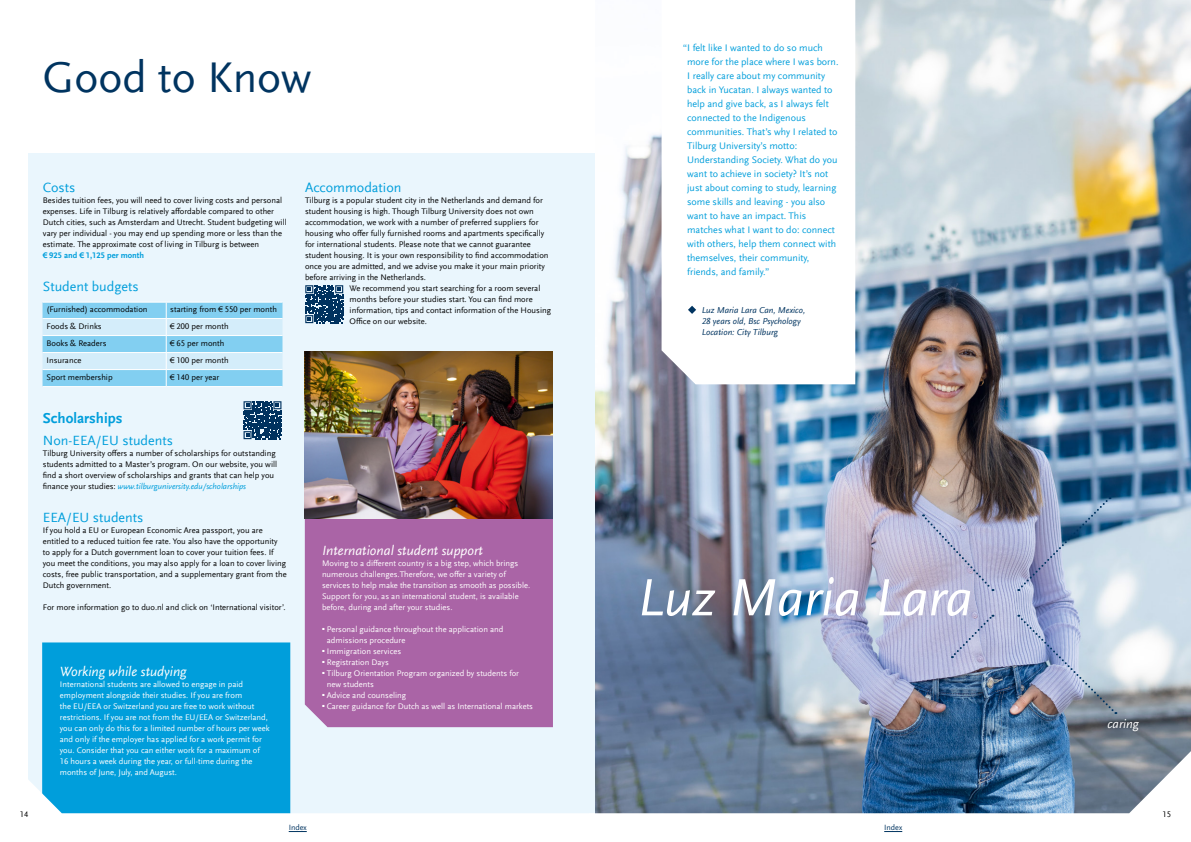
<style>
.page{position:relative;width:1191px;height:842px;background:#fff}
.page>*{position:absolute;margin:0;border:0;box-sizing:border-box;transform-origin:0 0}
.t1{font:italic 54.7px "Scala Sans Offc";color:#fff}
.t2{font:45px "Scala Sans Offc";color:#003460}
.t3{font:700 15px "Scala Sans Offc";color:#009edb}
.t4{font:14px "Scala Sans Offc";color:#009edb}
.t5{font:italic 14px "Scala Sans Offc";color:#fff}
.t6{font:italic 13px "Scala Sans Offc";color:#fff}
.t7{font:10px/14px "Scala Sans Offc";color:#009edb}
.t8{font:italic 9px/11px "Scala Sans Offc";color:#003460}
.t9{font:8.5px/11px "Scala Sans Offc";color:#000}
.t10{font:8.5px/11px "Scala Sans Offc";color:#fff}
.t11{font:700 8.5px "Scala Sans Offc";color:#009edb}
.t12{font:8px "Scala Sans Offc";color:#003460}
.s1{font-style:italic;color:#009edb}
</style>
<div class="page">
<div style="left:28px;top:153px;width:568px;height:661px;background:#eaf6fd"></div>
<div style="left:305px;top:519px;width:248px;height:208px;background:#aa64a6"></div>
<div style="left:42px;top:642px;width:248px;height:109px;background:#009edb"></div>
<svg style="left:43px;top:302px;width:239px;height:84px;background:#a8ddf5"></svg>
<hr style="left:43px;top:386px;width:123px;height:1px;background:#fff">
<hr style="left:166px;top:386px;width:116px;height:1px;background:#fff">
<svg style="left:28px;top:751px;width:561px;height:81px"></svg>
<img style="left:595px;top:0;width:596px;height:751px">
<img style="left:305px;top:351px;width:248px;height:168px">
<svg style="left:661px;top:0;width:194px;height:384px"></svg>
<svg style="left:688px;top:306px;width:8px;height:8px"></svg>
<svg style="left:589px;top:751px;width:602px;height:81px"></svg>
<svg style="left:243px;top:401px;width:38px;height:38px"></svg>
<svg style="left:305px;top:285px;width:39px;height:39px"></svg>
<svg style="left:305px;top:285px;width:38px;height:38px"></svg>
<svg style="left:1017px;top:497px;width:93px;height:94px;background:#9baac5"></svg>
<img style="left:1017px;top:614px;width:99px;height:100px">
<svg style="left:923px;top:514px;width:71px;height:77px;background:#b3b3d0"></svg>
<svg style="left:952px;top:614px;width:42px;height:44px;background:#b1b5d6"></svg>
<svg style="left:884px;top:831px;width:18px;height:1px"></svg>
<svg style="left:289px;top:831px;width:18px;height:1px"></svg>
<h2 class="t2" style="left:43px;top:54px;width:270px">Good to Know</h2>
<h3 class="t4" style="left:43px;top:180px;width:34px">Costs</h3>
<p class="t9" style="left:43px;top:195px;width:245px">Besides tuition fees, you will need to cover living costs and personal expenses. Life in Tilburg is relatively affordable compared to other Dutch cities, such as Amsterdam and Utrecht. Student budgeting will vary per individual - you may end up spending more or less than the estimate. The approximate cost of living in Tilburg is between</p>
<p class="t11" style="left:43px;top:250px;width:103px">€ 925 and € 1,125 per month</p>
<h3 class="t4" style="left:43px;top:279px;width:97px">Student budgets</h3>
<p class="t9" style="left:47px;top:304px;width:102px">(Furnished) accommodation</p>
<p class="t9" style="left:170px;top:304px;width:108px">starting from € 550 per month</p>
<p class="t9" style="left:47px;top:321px;width:57px">Foods &amp; Drinks</p>
<p class="t9" style="left:170px;top:321px;width:60px">€ 200 per month</p>
<p class="t9" style="left:47px;top:338px;width:61px">Books &amp; Readers</p>
<p class="t9" style="left:170px;top:338px;width:56px">€ 65 per month</p>
<p class="t9" style="left:47px;top:355px;width:36px">Insurance</p>
<p class="t9" style="left:170px;top:355px;width:60px">€ 100 per month</p>
<p class="t9" style="left:47px;top:372px;width:68px">Sport membership</p>
<p class="t9" style="left:170px;top:372px;width:51px">€ 140 per year</p>
<h3 class="t3" style="left:43px;top:410px;width:81px">Scholarships</h3>
<h3 class="t4" style="left:43px;top:433px;width:132px">Non-EEA/EU students</h3>
<p class="t9" style="left:43px;top:448px;width:236px">Tilburg University offers a number of scholarships for outstanding students admitted to a Master’s program. On our website, you will find a short overview of scholarships and grants that can help you finance your studies: <span class="s1">www.tilburguniversity.edu/scholarships</span></p>
<h3 class="t4" style="left:43px;top:510px;width:102px">EEA/EU students</h3>
<p class="t9" style="left:43px;top:525px;width:245px">If you hold a EU or European Economic Area passport, you are entitled to a reduced tuition fee rate. You also have the opportunity to apply for a Dutch government loan to cover your tuition fees. If you meet the conditions, you may also apply for a loan to cover living costs, free public transportation, and a supplementary grant from the Dutch government.</p>
<p class="t9" style="left:43px;top:602px;width:244px">For more information go to duo.nl and click on ‘International visitor’.</p>
<h3 class="t5" style="left:60px;top:664px;width:128px">Working while studying</h3>
<p class="t10" style="left:60px;top:679px;width:211px">International students are allowed to engage in paid employment alongside their studies. If you are from<br>the EU/EEA or Switzerland you are free to work without restrictions. If you are not from the EU/EEA or Switzerland, you can only do this for a limited number of hours per week and only if the employer has applied for a work permit for you. Consider that you can either work for a maximum of 16 hours a week during the year, or full-time during the months of June, July, and August.</p>
<h3 class="t4" style="left:305px;top:180px;width:98px">Accommodation</h3>
<p class="t9" style="left:305px;top:195px;width:239px">Tilburg is a popular student city in the Netherlands and demand for</p>
<p class="t9" style="left:305px;top:206px;width:230px">student housing is high. Though Tilburg University does not own</p>
<p class="t9" style="left:305px;top:217px;width:235px">accommodation, we work with a number of preferred suppliers for</p>
<p class="t9" style="left:305px;top:228px;width:241px">housing who offer fully furnished rooms and apartments specifically</p>
<p class="t9" style="left:305px;top:239px;width:227px">for international students. Please note that we cannot guarantee</p>
<p class="t9" style="left:305px;top:250px;width:245px">student housing. It is your own responsibility to find accommodation</p>
<p class="t9" style="left:305px;top:261px;width:241px">once you are admitted, and we advise you make it your main priority</p>
<p class="t9" style="left:305px;top:272px;width:123px">before arriving in the Netherlands.</p>
<p class="t9" style="left:350px;top:283px;width:192px">We recommend you start searching for a room several</p>
<p class="t9" style="left:350px;top:294px;width:184px">months before your studies start. You can find more</p>
<p class="t9" style="left:350px;top:305px;width:203px">information, tips and contact information of the Housing</p>
<p class="t9" style="left:350px;top:316px;width:79px">Office on our website.</p>
<h3 class="t5" style="left:322px;top:543px;width:162px">International student support</h3>
<p class="t10" style="left:322px;top:558px;width:210px">Moving to a different country is a big step, which brings numerous challenges.Therefore, we offer a variety of services to help make the transition as smooth as possible.<br>Support for you, as an international student, is available before, during and after your studies.</p>
<p class="t10" style="left:327px;top:624px;width:178px;text-indent:-5px"><sup>■</sup> Personal guidance throughout the application and admissions procedure</p>
<p class="t10" style="left:322px;top:646px;width:81px"><sup>■</sup> Immigration services</p>
<p class="t10" style="left:322px;top:657px;width:68px"><sup>■</sup> Registration Days</p>
<p class="t10" style="left:327px;top:668px;width:194px;text-indent:-5px"><sup>■</sup> Tilburg Orientation Program organized by students for new students</p>
<p class="t10" style="left:322px;top:690px;width:86px"><sup>■</sup> Advice and counseling</p>
<p class="t10" style="left:322px;top:701px;width:213px"><sup>■</sup> Career guidance for Dutch as well as International markets</p>
<p class="t7" style="left:687px;top:41px;width:153px;text-indent:-4px">“I felt like I wanted to do so much more for the place where I was born.<br>I really care about my community back in Yucatan. I always wanted to help and give back, as I always felt connected to the Indigenous communities. That’s why I related to<br>Tilburg University’s motto:<br>Understanding Society. What do you want to achieve in society? It’s not just about coming to study, learning some skills and leaving - you also want to have an impact. This matches what I want to do: connect with others, help them connect with themselves, their community, friends, and family.”</p>
<p class="t8" style="left:701px;top:305px;width:105px">Luz Maria Lara Can, Mexico,<br>28 years old, Bsc Psychology<br>Location: City Tilburg</p>
<h1 class="t1" style="left:637px;top:568px;width:337px">Luz Maria Lara</h1>
<h3 class="t6" style="left:1107px;top:717px;width:33px">caring</h3>
<p class="t9" style="left:20px;top:809px;width:10px">14</p>
<p class="t9" style="left:1162px;top:809px;width:10px">15</p>
<p class="t12" style="left:289px;top:823px;width:20px">Index</p>
<p class="t12" style="left:884px;top:823px;width:20px">Index</p>
</div>
